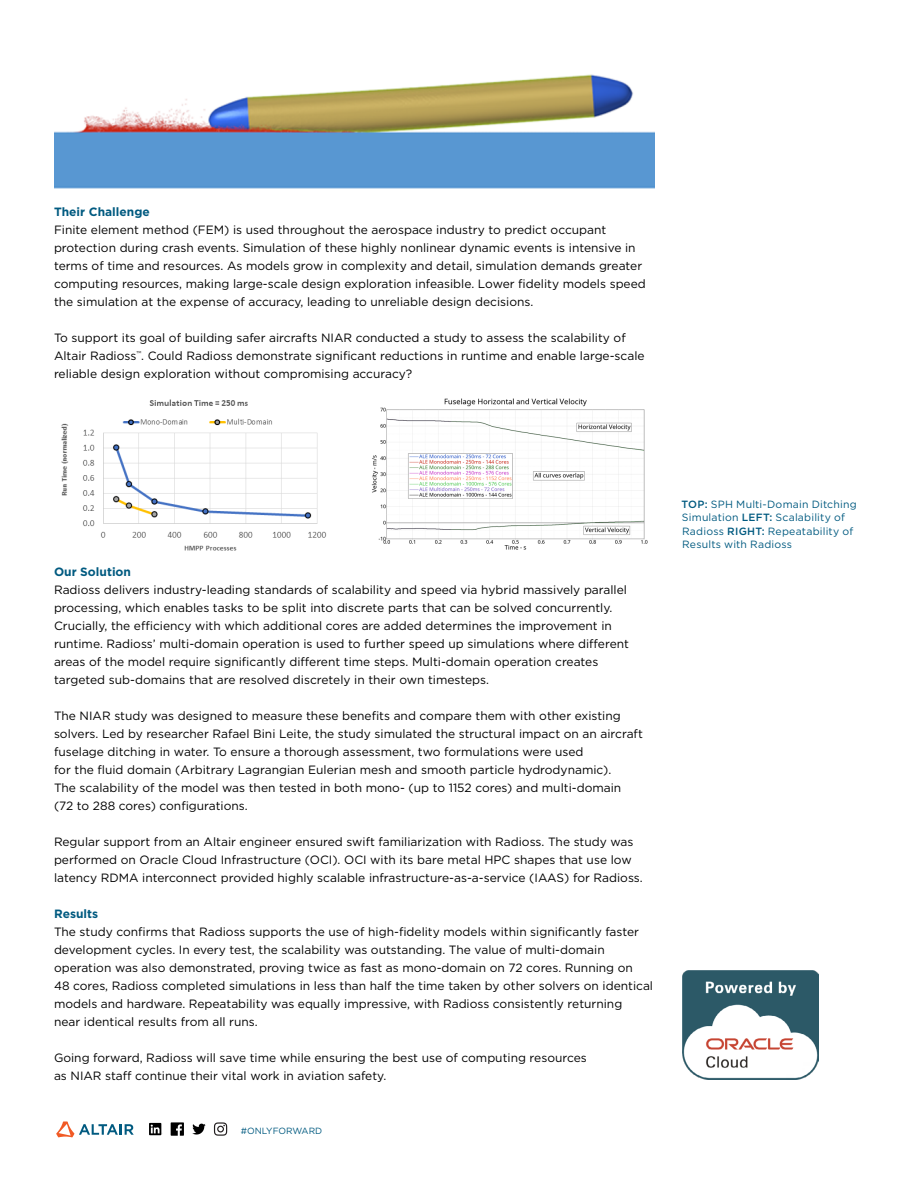
<style>
.page{position:relative;width:918px;height:1188px;background:#fff}
.page>*{position:absolute;margin:0;border:0;box-sizing:border-box;transform-origin:0 0}
.t1{font:12px/18px "Gotham";color:#000}
.t2{font:700 12px "Gotham";color:#005a80}
.t3{font:10.5px/13.5px "Gotham";letter-spacing:.02em;color:#005a80}
.t4{font:9px "Gotham";color:#005a80}
.s1{font-weight:500}
</style>
<div class="page">
<svg style="left:56px;top:1121px;width:78px;height:16px"></svg>
<svg style="left:149px;top:1123px;width:14px;height:12px"></svg>
<svg style="left:214px;top:1122px;width:13px;height:14px"></svg>
<svg style="left:192px;top:1124px;width:14px;height:11px"></svg>
<svg style="left:171px;top:1122px;width:13px;height:14px"></svg>
<img style="left:61px;top:399px;width:266px;height:152px">
<img style="left:372px;top:398px;width:276px;height:152px">
<img style="left:54px;top:74px;width:601px;height:114px">
<img style="left:682px;top:971px;width:136px;height:109px">
<p class="t2" style="left:54px;top:204px;width:97px">Their Challenge</p>
<p class="t1" style="left:54px;top:220px;width:593px">Finite element method (FEM) is used throughout the aerospace industry to predict occupant protection during crash events. Simulation of these highly nonlinear dynamic events is intensive in terms of time and resources. As models grow in complexity and detail, simulation demands greater computing resources, making large-scale design exploration infeasible. Lower fidelity models speed the simulation at the expense of accuracy, leading to unreliable design decisions.</p>
<p class="t1" style="left:54px;top:328px;width:592px">To support its goal of building safer aircrafts NIAR conducted a study to assess the scalability of<br>Altair Radioss<sup>™</sup>. Could Radioss demonstrate significant reductions in runtime and enable large-scale reliable design exploration without compromising accuracy?</p>
<p class="t2" style="left:54px;top:564px;width:79px">Our Solution</p>
<p class="t1" style="left:54px;top:580px;width:577px">Radioss delivers industry-leading standards of scalability and speed via hybrid massively parallel processing, which enables tasks to be split into discrete parts that can be solved concurrently.<br>Crucially, the efficiency with which additional cores are added determines the improvement in runtime. Radioss’ multi-domain operation is used to further speed up simulations where different areas of the model require significantly different time steps. Multi-domain operation creates targeted sub-domains that are resolved discretely in their own timesteps.</p>
<p class="t1" style="left:54px;top:706px;width:590px">The NIAR study was designed to measure these benefits and compare them with other existing solvers. Led by researcher Rafael Bini Leite, the study simulated the structural impact on an aircraft fuselage ditching in water. To ensure a thorough assessment, two formulations were used<br>for the fluid domain (Arbitrary Lagrangian Eulerian mesh and smooth particle hydrodynamic).<br>The scalability of the model was then tested in both mono- (up to 1152 cores) and multi-domain (72 to 288 cores) configurations.</p>
<p class="t1" style="left:54px;top:832px;width:590px">Regular support from an Altair engineer ensured swift familiarization with Radioss. The study was performed on Oracle Cloud Infrastructure (OCI). OCI with its bare metal HPC shapes that use low latency RDMA interconnect provided highly scalable infrastructure-as-a-service (IAAS) for Radioss.</p>
<p class="t2" style="left:54px;top:906px;width:46px">Results</p>
<p class="t1" style="left:54px;top:922px;width:601px">The study confirms that Radioss supports the use of high-fidelity models within significantly faster development cycles. In every test, the scalability was outstanding. The value of multi-domain operation was also demonstrated, proving twice as fast as mono-domain on 72 cores. Running on<br>48 cores, Radioss completed simulations in less than half the time taken by other solvers on identical models and hardware. Repeatability was equally impressive, with Radioss consistently returning<br>near identical results from all runs.</p>
<p class="t1" style="left:54px;top:1048px;width:534px">Going forward, Radioss will save time while ensuring the best use of computing resources as NIAR staff continue their vital work in aviation safety.</p>
<p class="t4" style="left:241px;top:1125px;width:83px">#ONLYFORWARD</p>
<p class="t3" style="left:681px;top:497px;width:177px"><span class="s1">TOP:</span> SPH Multi-Domain Ditching<br>Simulation <span class="s1">LEFT:</span> Scalability of<br>Radioss <span class="s1">RIGHT:</span> Repeatability of<br>Results with Radioss</p>
</div>
